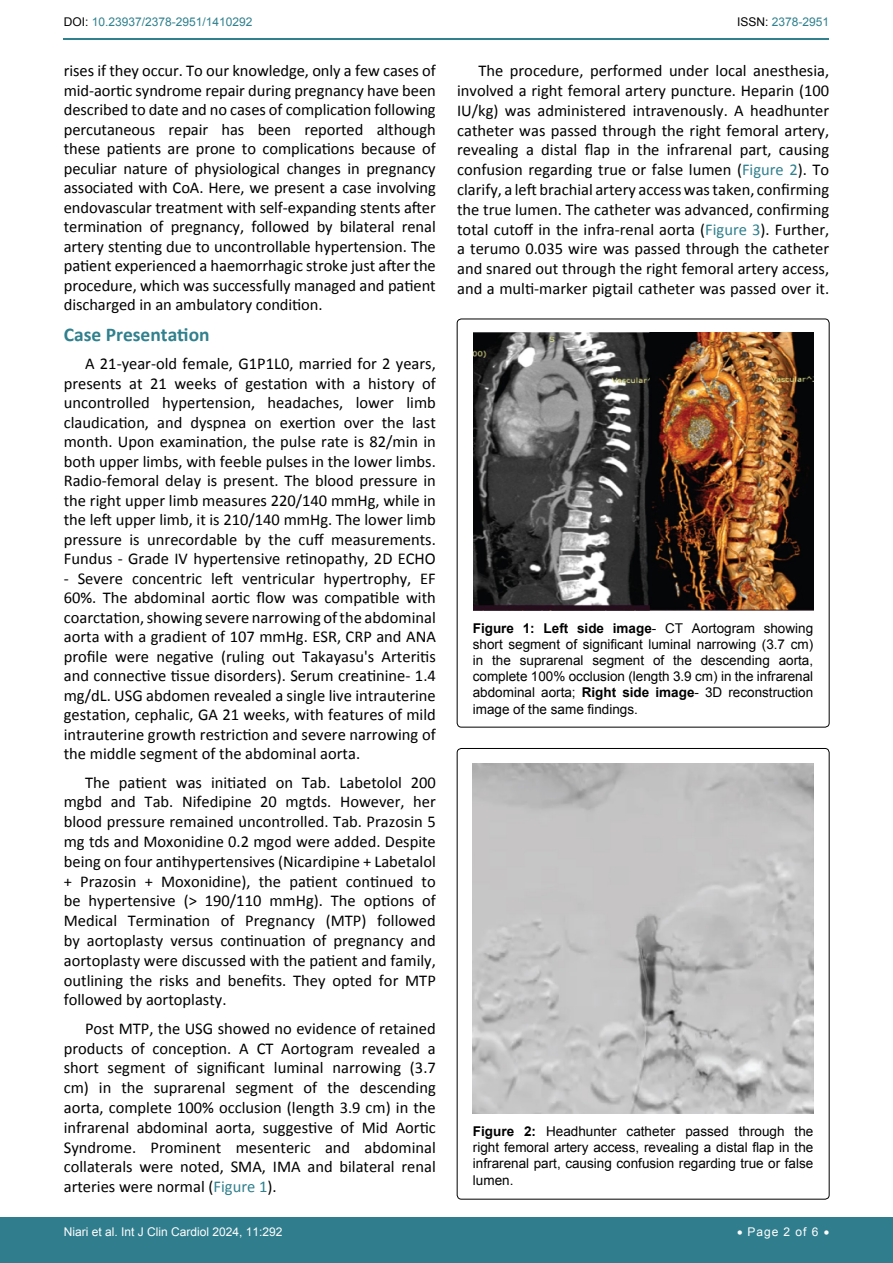
<style>
.page{position:relative;width:893px;height:1263px;background:#fff}
.page>*{position:absolute;margin:0;border:0;box-sizing:border-box;transform-origin:0 0}
.t1{font:700 19.5px "Calibri";color:#30808d}
.t2{font:16.5px/19.5px "Calibri";color:#000;text-align:justify}
.t3{font:13.5px/16.2px "Arial";color:#000;text-align:justify}
.t4{font:12px "Arial";color:#fff}
.t5{font:12px "Arial";color:#30808d}
.s1{color:#000}
.s2{color:#30808d}
.s3{font-weight:700}
</style>
<div class="page">
<div style="left:0;top:1217px;width:893px;height:46px;background:#307d8d"></div>
<hr style="left:64px;top:38px;width:765px;height:2px;background:#30808d">
<div style="left:457px;top:319px;width:372px;height:408px;border:1px solid #000;border-radius:4px"></div>
<img style="left:473px;top:332px;width:340px;height:278px">
<img style="left:473px;top:763px;width:340px;height:350px">
<p class="t5" style="left:64px;top:14px;width:190px"><span class="s1">DOI:</span> 10.23937/2378-2951/1410292</p>
<p class="t5" style="left:737px;top:14px;width:94px"><span class="s1">ISSN:</span> 2378-2951</p>
<p class="t2" style="left:64px;top:61px;width:374px">rises if they occur. To our knowledge, only a few cases of mid-aortic syndrome repair during pregnancy have been described to date and no cases of complication following percutaneous repair has been reported although these patients are prone to complications because of peculiar nature of physiological changes in pregnancy associated with CoA. Here, we present a case involving endovascular treatment with self-expanding stents after termination of pregnancy, followed by bilateral renal artery stenting due to uncontrollable hypertension. The patient experienced a haemorrhagic stroke just after the procedure, which was successfully managed and patient discharged in an ambulatory condition.</p>
<p class="t1" style="left:64px;top:322px;width:147px">Case Presentation</p>
<p class="t2" style="left:64px;top:354px;width:374px;text-indent:21px">A 21-year-old female, G1P1L0, married for 2 years, presents at 21 weeks of gestation with a history of uncontrolled hypertension, headaches, lower limb claudication, and dyspnea on exertion over the last month. Upon examination, the pulse rate is 82/min in both upper limbs, with feeble pulses in the lower limbs.<br>Radio-femoral delay is present. The blood pressure in the right upper limb measures 220/140 mmHg, while in the left upper limb, it is 210/140 mmHg. The lower limb pressure is unrecordable by the cuff measurements.<br>Fundus - Grade IV hypertensive retinopathy, 2D ECHO</p>
<p class="t2" style="left:64px;top:569px;width:374px">- Severe concentric left ventricular hypertrophy, EF 60%. The abdominal aortic flow was compatible with coarctation, showing severe narrowing of the abdominal aorta with a gradient of 107 mmHg. ESR, CRP and ANA profile were negative (ruling out Takayasu's Arteritis and connective tissue disorders). Serum creatinine- 1.4 mg/dL. USG abdomen revealed a single live intrauterine gestation, cephalic, GA 21 weeks, with features of mild intrauterine growth restriction and severe narrowing of the middle segment of the abdominal aorta.</p>
<p class="t2" style="left:64px;top:772px;width:374px;text-indent:21px">The patient was initiated on Tab. Labetolol 200 mgbd and Tab. Nifedipine 20 mgtds. However, her blood pressure remained uncontrolled. Tab. Prazosin 5 mg tds and Moxonidine 0.2 mgod were added. Despite being on four antihypertensives (Nicardipine + Labetalol + Prazosin + Moxonidine), the patient continued to be hypertensive (&gt; 190/110 mmHg). The options of Medical Termination of Pregnancy (MTP) followed by aortoplasty versus continuation of pregnancy and aortoplasty were discussed with the patient and family, outlining the risks and benefits. They opted for MTP followed by aortoplasty.</p>
<p class="t2" style="left:64px;top:1018px;width:374px;text-indent:21px">Post MTP, the USG showed no evidence of retained products of conception. A CT Aortogram revealed a short segment of significant luminal narrowing (3.7 cm) in the suprarenal segment of the descending aorta, complete 100% occlusion (length 3.9 cm) in the infrarenal abdominal aorta, suggestive of Mid Aortic Syndrome. Prominent mesenteric and abdominal collaterals were noted, SMA, IMA and bilateral renal arteries were normal (<span class="s2">Figure 1</span>).</p>
<p class="t2" style="left:457px;top:61px;width:374px;text-indent:21px">The procedure, performed under local anesthesia, involved a right femoral artery puncture. Heparin (100<br>IU/kg) was administered intravenously. A headhunter catheter was passed through the right femoral artery, revealing a distal flap in the infrarenal part, causing confusion regarding true or false lumen (<span class="s2">Figure 2</span>). To clarify, a left brachial artery access was taken, confirming the true lumen. The catheter was advanced, confirming total cutoff in the infra-renal aorta (<span class="s2">Figure 3</span>). Further, a terumo 0.035 wire was passed through the catheter and snared out through the right femoral artery access, and a multi-marker pigtail catheter was passed over it.</p>
<p class="t3" style="left:473px;top:620px;width:342px"><span class="s3">Figure 1: Left side image</span>- CT Aortogram showing short segment of significant luminal narrowing (3.7 cm) in the suprarenal segment of the descending aorta, complete 100% occlusion (length 3.9 cm) in the infrarenal abdominal aorta; <span class="s3">Right side image</span>- 3D reconstruction image of the same findings.</p>
<p class="t3" style="left:473px;top:1123px;width:342px"><span class="s3">Figure 2:</span> Headhunter catheter passed through the right femoral artery access, revealing a distal flap in the infrarenal part, causing confusion regarding true or false lumen.</p>
<p class="t4" style="left:64px;top:1223px;width:220px">Niari et al. Int J Clin Cardiol 2024, 11:292</p>
<p class="t4" style="left:737px;top:1223px;width:94px">• Page 2 of 6 •</p>
</div>
